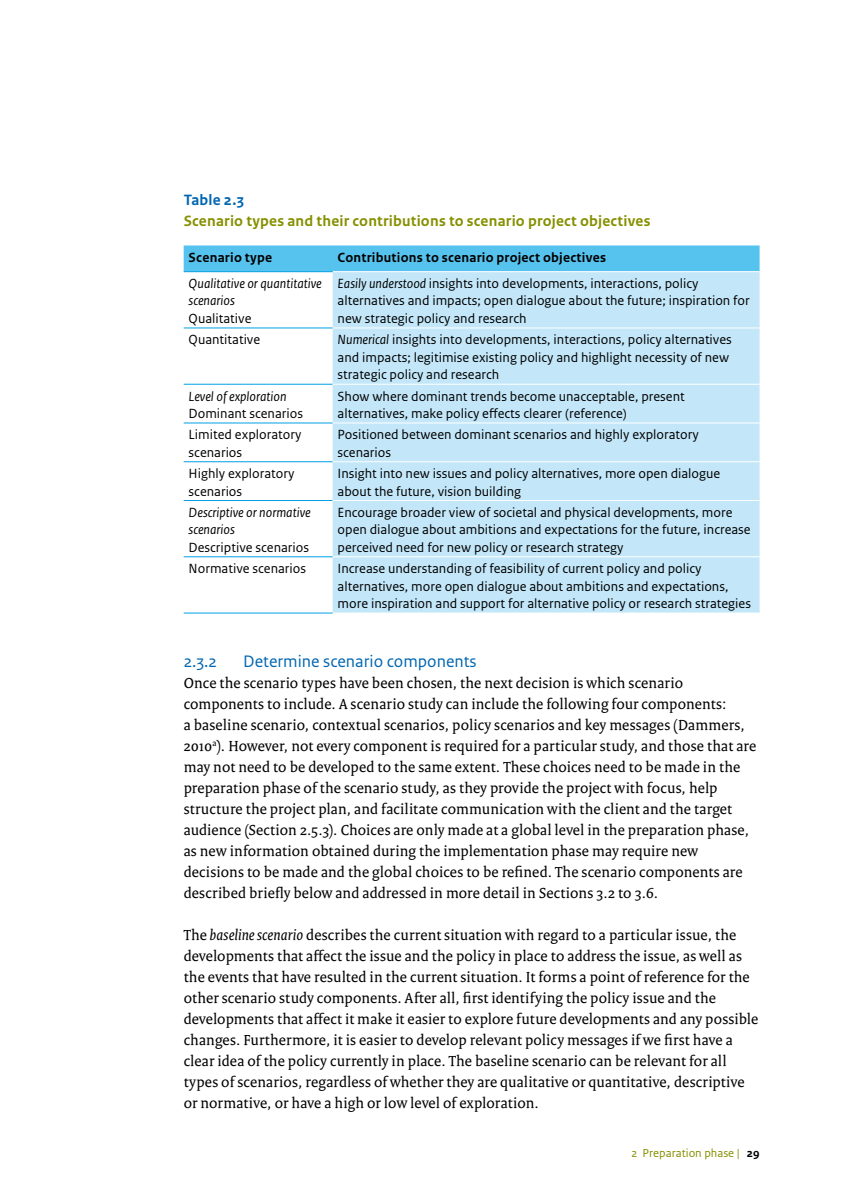
<style>
.page{position:relative;width:844px;height:1191px;background:#fff}
.page>*{position:absolute;margin:0;border:0;box-sizing:border-box;transform-origin:0 0}
.H3_Verdieping_-_BLAU{font:17.5px "Rijksoverheid Sans Text";color:#0066b1}
.t1{font:15.75px/21px "Rijksoverheid Serif";letter-spacing:.01em;color:#000}
.Caption_T{font:700 15.75px "Rijksoverheid Sans Text";letter-spacing:.015em;color:#869000}
.Label_T{font:700 15.75px "Rijksoverheid Sans Text";letter-spacing:.015em;color:#0066b1}
.N_T{font:14px/17.5px "Rijksoverheid Sans Text";color:#000}
.N_T-2{font:italic 14px/17.5px "Rijksoverheid Sans Text";color:#000}
.H1_C_T{font:700 14px "Rijksoverheid Sans Text";letter-spacing:.02em;color:#000}
.t2{font:12.25px "Rijksoverheid Sans Text";color:#869000}
.s1{font-style:italic}
.s2{font-weight:700;color:#000}
</style>
<div class="page">
<div style="left:184px;top:245px;width:575px;height:26px;background:#56c3ef"></div>
<div style="left:332px;top:272px;width:427px;height:340px;background:#c3e7f9"></div>
<hr style="left:184px;top:327px;width:148px;height:1px;background:#00a0e4">
<hr style="left:184px;top:384px;width:148px;height:1px;background:#00a0e4">
<hr style="left:184px;top:422px;width:148px;height:1px;background:#00a0e4">
<hr style="left:184px;top:461px;width:148px;height:1px;background:#00a0e4">
<hr style="left:184px;top:500px;width:148px;height:1px;background:#00a0e4">
<hr style="left:184px;top:556px;width:148px;height:1px;background:#00a0e4">
<hr style="left:332px;top:327px;width:427px;height:1px;background:#fff">
<hr style="left:332px;top:384px;width:427px;height:1px;background:#fff">
<hr style="left:332px;top:422px;width:427px;height:1px;background:#fff">
<hr style="left:332px;top:461px;width:427px;height:1px;background:#fff">
<hr style="left:332px;top:500px;width:427px;height:1px;background:#fff">
<hr style="left:332px;top:556px;width:427px;height:1px;background:#fff">
<hr style="left:184px;top:271px;width:148px;height:1px;background:#00a0e4">
<hr style="left:184px;top:612px;width:148px;height:1px;background:#00a0e4">
<p class="Label_T" style="left:184px;top:191px;width:62px">Table 2.3</p>
<p class="Caption_T" style="left:184px;top:212px;width:468px">Scenario types and their contributions to scenario project objectives</p>
<p class="H1_C_T" style="left:189px;top:249px;width:85px">Scenario type</p>
<p class="H1_C_T" style="left:337px;top:249px;width:270px">Contributions to scenario project objectives</p>
<p class="N_T-2" style="left:189px;top:275px;width:134px">Qualitative or quantitative scenarios</p>
<p class="N_T" style="left:189px;top:310px;width:64px">Qualitative</p>
<p class="N_T" style="left:337px;top:275px;width:413px"><span class="s1">Easily understood</span> insights into developments, interactions, policy alternatives and impacts; open dialogue about the future; inspiration for new strategic policy and research</p>
<p class="N_T" style="left:189px;top:331px;width:73px">Quantitative</p>
<p class="N_T" style="left:337px;top:331px;width:395px"><span class="s1">Numerical</span> insights into developments, interactions, policy alternatives and impacts; legitimise existing policy and highlight necessity of new strategic policy and research</p>
<p class="N_T-2" style="left:189px;top:387px;width:99px">Level of exploration</p>
<p class="N_T" style="left:189px;top:405px;width:116px">Dominant scenarios</p>
<p class="N_T" style="left:337px;top:387px;width:348px">Show where dominant trends become unacceptable, present alternatives, make policy effects clearer (reference)</p>
<p class="N_T" style="left:189px;top:426px;width:114px">Limited exploratory scenarios</p>
<p class="N_T" style="left:337px;top:426px;width:362px">Positioned between dominant scenarios and highly exploratory scenarios</p>
<p class="N_T" style="left:189px;top:465px;width:107px">Highly exploratory scenarios</p>
<p class="N_T" style="left:337px;top:465px;width:384px">Insight into new issues and policy alternatives, more open dialogue about the future, vision building</p>
<p class="N_T-2" style="left:189px;top:504px;width:123px">Descriptive or normative scenarios</p>
<p class="N_T" style="left:189px;top:539px;width:122px">Descriptive scenarios</p>
<p class="N_T" style="left:337px;top:504px;width:414px">Encourage broader view of societal and physical developments, more open dialogue about ambitions and expectations for the future, increase perceived need for new policy or research strategy</p>
<p class="N_T" style="left:189px;top:560px;width:119px">Normative scenarios</p>
<p class="N_T" style="left:337px;top:560px;width:415px">Increase understanding of feasibility of current policy and policy alternatives, more open dialogue about ambitions and expectations, more inspiration and support for alternative policy or research strategies</p>
<p class="H3_Verdieping_-_BLAU" style="left:184px;top:651px;width:35px">2.3.2</p>
<p class="H3_Verdieping_-_BLAU" style="left:243px;top:651px;width:235px">Determine scenario components</p>
<p class="t1" style="left:184px;top:672px;width:574px">Once the scenario types have been chosen, the next decision is which scenario components to include. A scenario study can include the following four components:<br>a baseline scenario, contextual scenarios, policy scenarios and key messages (Dammers, 2010<sup>a</sup>). However, not every component is required for a particular study, and those that are may not need to be developed to the same extent. These choices need to be made in the preparation phase of the scenario study, as they provide the project with focus, help structure the project plan, and facilitate communication with the client and the target audience (Section 2.5.3). Choices are only made at a global level in the preparation phase, as new information obtained during the implementation phase may require new decisions to be made and the global choices to be refined. The scenario components are described briefly below and addressed in more detail in Sections 3.2 to 3.6.</p>
<p class="t1" style="left:184px;top:924px;width:576px">The <span class="s1">baseline scenario</span> describes the current situation with regard to a particular issue, the developments that affect the issue and the policy in place to address the issue, as well as the events that have resulted in the current situation. It forms a point of reference for the other scenario study components. After all, first identifying the policy issue and the developments that affect it make it easier to explore future developments and any possible changes. Furthermore, it is easier to develop relevant policy messages if we first have a clear idea of the policy currently in place. The baseline scenario can be relevant for all types of scenarios, regardless of whether they are qualitative or quantitative, descriptive or normative, or have a high or low level of exploration.</p>
<p class="t2" style="left:631px;top:1146px;width:129px">2 Preparation phase | <span class="s2">29</span></p>
</div>
